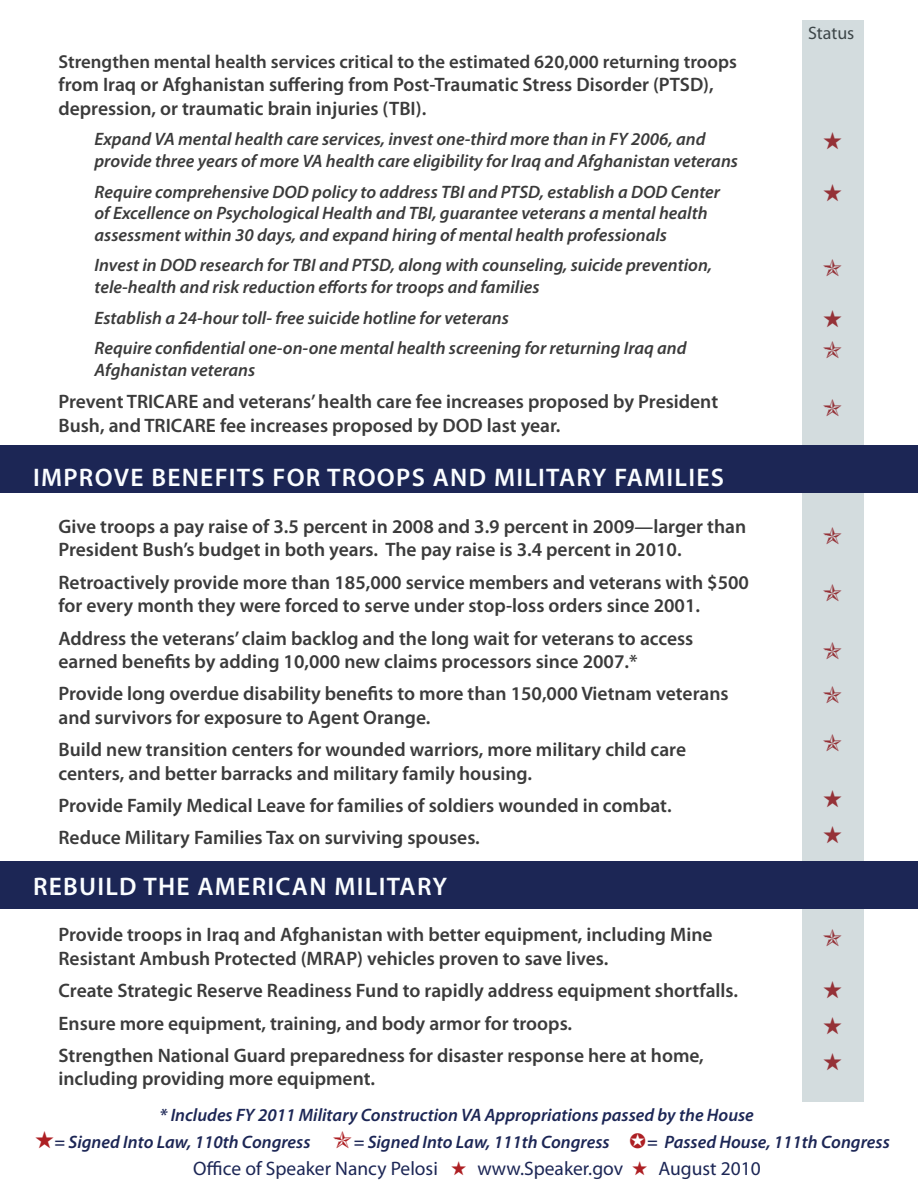
<style>
.page{position:relative;width:918px;height:1188px;background:#fff}
.page>*{position:absolute;margin:0;border:0;box-sizing:border-box;transform-origin:0 0}
.t1{font:600 25.5px "Myriad Pro";letter-spacing:.05em;color:#fafdff}
.t2{font:600 19.5px/23.4px "Myriad Pro";color:#3b3b3b}
.t3{font:19.5px "Myriad Pro";color:#1c2655}
.t4{font:600 18.75px "Myriad Pro";color:#3b3b3b}
.t5{font:italic 600 18px/21.6px "Myriad Pro";color:#3b3b3b}
.t6{font:italic 600 18px "Myriad Pro";color:#1c2655}
.t7{font:18px "Myriad Pro";color:#3b3b3b}
.s1{font-style:italic;font-size:18.75px}
</style>
<div class="page">
<div style="left:803px;top:21px;width:61px;height:1081px;background:#d3dcde"></div>
<div style="left:0;top:861px;width:918px;height:48px;background:#1c2655"></div>
<div style="left:0;top:446px;width:918px;height:48px;background:#1c2655"></div>
<p class="t4" style="left:58px;top:50px;width:680px">Strengthen mental health services critical to the estimated 620,000 returning troops</p>
<p class="t2" style="left:58px;top:73px;width:657px">from Iraq or Afghanistan suffering from Post-Traumatic Stress Disorder (PTSD), depression, or traumatic brain injuries (TBI).</p>
<p class="t5" style="left:94px;top:128px;width:645px">Expand VA mental health care services, invest one-third more than in FY 2006, and provide three years of more VA health care eligibility for Iraq and Afghanistan veterans</p>
<p class="t5" style="left:94px;top:180px;width:627px">Require comprehensive DOD policy to address TBI and PTSD, establish a DOD Center of Excellence on Psychological Health and TBI, guarantee veterans a mental health assessment within 30 days, and expand hiring of mental health professionals</p>
<p class="t5" style="left:94px;top:254px;width:619px">Invest in DOD research for TBI and PTSD, along with counseling, suicide prevention, tele-health and risk reduction efforts for troops and families</p>
<p class="t5" style="left:94px;top:302px;width:594px;line-height:30.6px">Establish a 24-hour toll- free suicide hotline for veterans<br>Require confidential one-on-one mental health screening for returning Iraq and</p>
<p class="t5" style="left:94px;top:359px;width:162px">Afghanistan veterans</p>
<p class="t2" style="left:58px;top:390px;width:661px">Prevent TRICARE and veterans’ health care fee increases proposed by President<br>Bush, and TRICARE fee increases proposed by DOD last year.</p>
<h1 class="t1" style="left:33px;top:461px;width:693px">IMPROVE BENEFITS FOR TROOPS AND MILITARY FAMILIES</h1>
<p class="t2" style="left:58px;top:514px;width:689px">Give troops a pay raise of 3.5 percent in 2008 and 3.9 percent in 2009<span class="s1">—</span>larger than<br>President Bush’s budget in both years. The pay raise is 3.4 percent in 2010.</p>
<p class="t2" style="left:58px;top:570px;width:692px">Retroactively provide more than 185,000 service members and veterans with $500 for every month they were forced to serve under stop-loss orders since 2001.</p>
<p class="t2" style="left:58px;top:626px;width:636px">Address the veterans’ claim backlog and the long wait for veterans to access earned benefits by adding 10,000 new claims processors since 2007.*</p>
<p class="t2" style="left:58px;top:682px;width:672px">Provide long overdue disability benefits to more than 150,000 Vietnam veterans and survivors for exposure to Agent Orange.</p>
<p class="t2" style="left:58px;top:738px;width:629px">Build new transition centers for wounded warriors, more military child care centers, and better barracks and military family housing.</p>
<p class="t2" style="left:58px;top:789px;width:615px;line-height:32.4px">Provide Family Medical Leave for families of soldiers wounded in combat.<br>Reduce Military Families Tax on surviving spouses.</p>
<h1 class="t1" style="left:33px;top:870px;width:416px">REBUILD THE AMERICAN MILITARY</h1>
<p class="t2" style="left:58px;top:923px;width:656px">Provide troops in Iraq and Afghanistan with better equipment, including Mine<br>Resistant Ambush Protected (MRAP) vehicles proven to save lives.</p>
<p class="t2" style="left:58px;top:974px;width:681px;line-height:32.4px">Create Strategic Reserve Readiness Fund to rapidly address equipment shortfalls.<br>Ensure more equipment, training, and body armor for troops.<br>Strengthen National Guard preparedness for disaster response here at home,</p>
<p class="t2" style="left:58px;top:1067px;width:318px">including providing more equipment.</p>
<p class="t6" style="left:160px;top:1103px;width:596px">* Includes FY 2011 Military Construction VA Appropriations passed by the House</p>
<p class="t7" style="left:808px;top:22px;width:48px">Status</p>
<p class="t6" style="left:55px;top:1130px;width:258px">= Signed Into Law, 110th Congress</p>
<p class="t6" style="left:354px;top:1130px;width:258px">= Signed Into Law, 111th Congress</p>
<p class="t6" style="left:647px;top:1130px;width:244px">= Passed House, 111th Congress</p>
<p class="t3" style="left:193px;top:1157px;width:246px">Office of Speaker Nancy Pelosi</p>
<p class="t3" style="left:477px;top:1157px;width:147px">www.Speaker.gov</p>
<p class="t3" style="left:658px;top:1157px;width:104px">August 2010</p>
</div>
